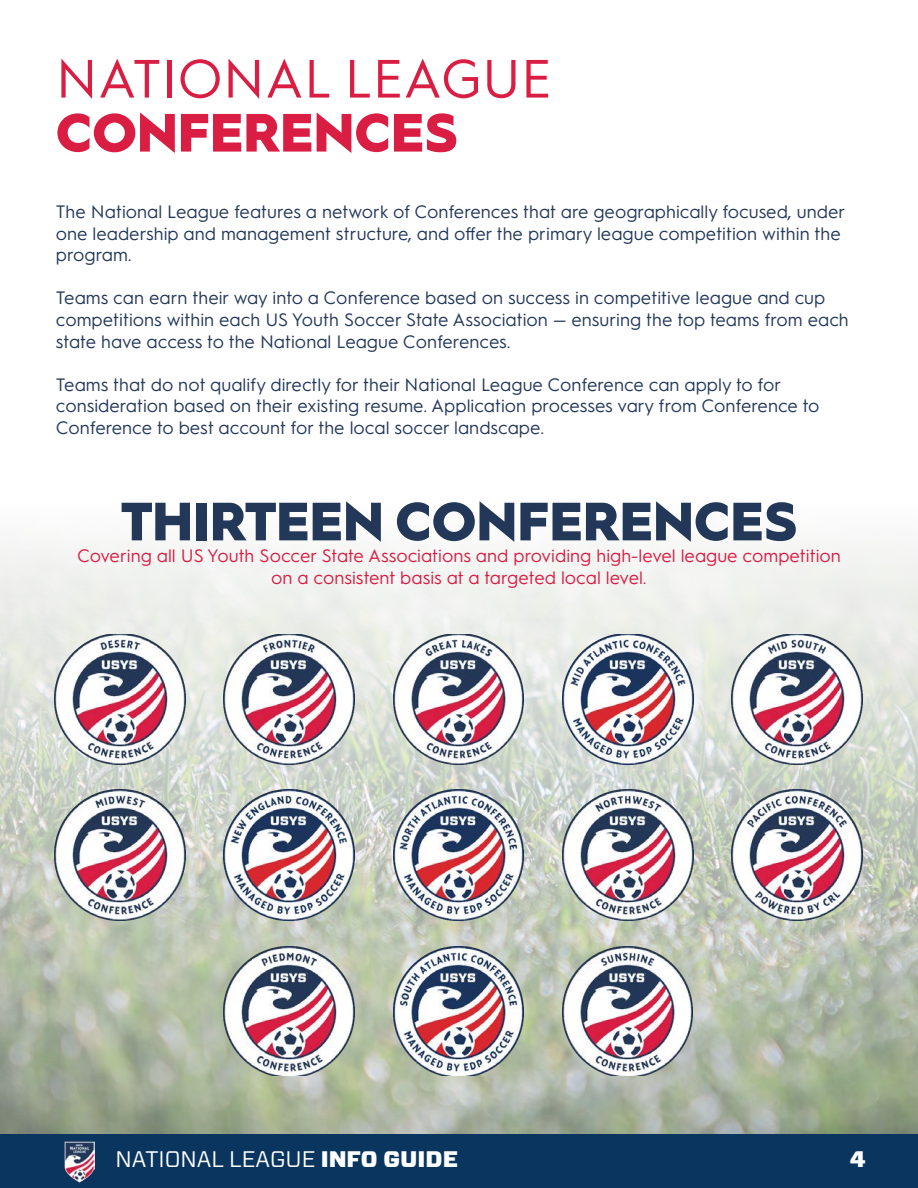
<style>
.page{position:relative;width:918px;height:1188px;background:#fff}
.page>*{position:absolute;margin:0;border:0;box-sizing:border-box;transform-origin:0 0}
.t1{font:900 54px "Hurme Geometric Sans 1";color:#233859}
.t2{font:54px "Hurme Geometric Sans 1";color:#d91d43}
.t3{font:900 54px "Hurme Geometric Sans 1";color:#d91d43}
.t4{font:22.5px "Forza";color:#fff}
.t5{font:900 22.5px "Forza";color:#fff}
.t6{font:18px/21.6px "Hurme Geometric Sans 1";color:#243859}
.t7{font:18px "Hurme Geometric Sans 1";color:#d81d44}
.s1{font-weight:900}
</style>
<div class="page">
<img style="left:0;top:544px;width:918px;height:590px">
<div style="left:0;top:1134px;width:918px;height:54px;background:#0a355e"></div>
<img style="left:64px;top:1141px;width:30px;height:42px">
<img style="left:54px;top:634px;width:131px;height:130px">
<img style="left:224px;top:634px;width:131px;height:130px">
<img style="left:393px;top:634px;width:131px;height:130px">
<img style="left:562px;top:634px;width:131px;height:130px">
<img style="left:732px;top:634px;width:130px;height:130px">
<img style="left:54px;top:790px;width:131px;height:131px">
<img style="left:224px;top:790px;width:131px;height:131px">
<img style="left:393px;top:790px;width:131px;height:131px">
<img style="left:562px;top:790px;width:131px;height:131px">
<img style="left:732px;top:790px;width:130px;height:131px">
<img style="left:224px;top:946px;width:131px;height:130px">
<img style="left:393px;top:946px;width:131px;height:130px">
<img style="left:562px;top:946px;width:131px;height:130px">
<p class="t2" style="left:56px;top:41px;width:497px">NATIONAL LEAGUE</p>
<p class="t3" style="left:56px;top:95px;width:403px">CONFERENCES</p>
<p class="t6" style="left:56px;top:200px;width:791px">The National League features a network of Conferences that are geographically focused, under one leadership and management structure, and offer the primary league competition within the program.</p>
<p class="t6" style="left:56px;top:286px;width:795px">Teams can earn their way into a Conference based on success in competitive league and cup competitions within each US Youth Soccer State Association — ensuring the top teams from each state have access to the National League Conferences.</p>
<p class="t6" style="left:56px;top:372px;width:765px">Teams that do not qualify directly for their National League Conference can apply to for consideration based on their existing resume. Application processes vary from Conference to<br>Conference to best account for the local soccer landscape.</p>
<p class="t1" style="left:121px;top:484px;width:677px">THIRTEEN CONFERENCES</p>
<p class="t7" style="left:77px;top:543px;width:765px">Covering all US Youth Soccer State Associations and providing high-level league competition</p>
<p class="t7" style="left:271px;top:565px;width:377px">on a consistent basis at a targeted local level.</p>
<p class="t4" style="left:116px;top:1144px;width:344px">NATIONAL LEAGUE <span class="s1">INFO GUIDE</span></p>
<p class="t5" style="left:850px;top:1144px;width:18px">4</p>
</div>
